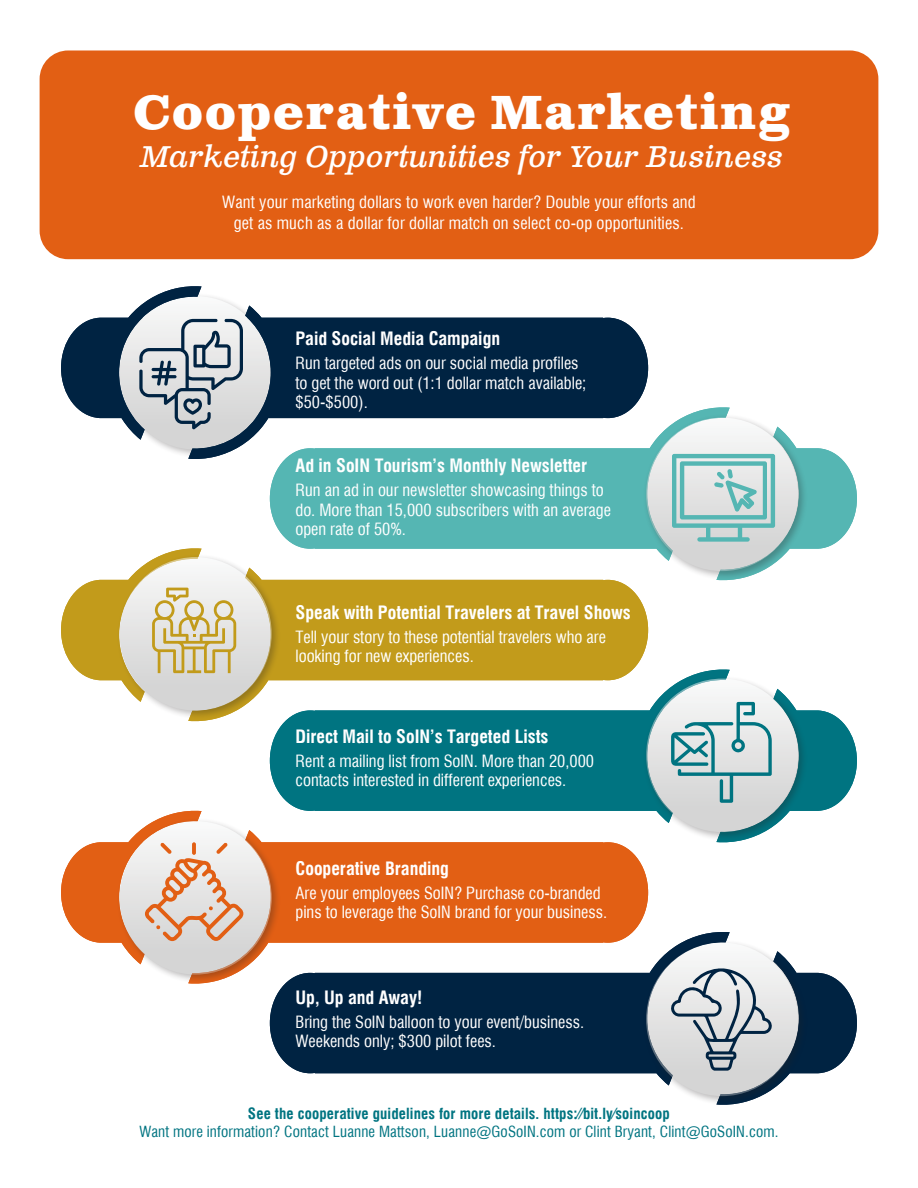
<style>
.page{position:relative;width:918px;height:1188px;background:#fff}
.page>*{position:absolute;margin:0;border:0;box-sizing:border-box;transform-origin:0 0}
.t1{font:700 48px "Clarendon Text Pro";letter-spacing:.03em;color:#fff}
.t2{font:italic 30px "Clarendon Text Pro";color:#fff}
.t3{font:18px "Corporate Condensed Bold SWFTE";color:#fff}
.t4{font:16.5px/19.5px "Corporate Condensed Regular SWFTE";color:#fff}
.t5{font:15px "Corporate Condensed Regular SWFTE";letter-spacing:.01em;color:#007481}
.t6{font:15px "Corporate Condensed Bold SWFTE";letter-spacing:.01em;color:#007481}
</style>
<div class="page">
<div style="left:116px;top:293px;width:165px;height:166px;background:#231f20;opacity:.6"></div>
<div style="left:40px;top:50px;width:838px;height:209px;background:#e25f14;border-radius:28px"></div>
<div style="left:270px;top:407px;width:460px;height:142px;background:#55b6b3"></div>
<div style="left:188px;top:579px;width:460px;height:143px;background:#c29b1b"></div>
<svg style="left:270px;top:669px;width:460px;height:142px;fill:#007481"></svg>
<div style="left:281px;top:842px;width:367px;height:90px;background:#e25f14"></div>
<svg style="left:270px;top:932px;width:460px;height:142px;fill:#002342"></svg>
<div style="left:116px;top:554px;width:165px;height:166px;background:#231f20;opacity:.6"></div>
<div style="left:643px;top:675px;width:165px;height:167px;background:#231f20;opacity:.6"></div>
<svg style="left:61px;top:548px;width:211px;height:163px"></svg>
<div style="left:643px;top:414px;width:165px;height:167px;background:#231f20;opacity:.6"></div>
<svg style="left:646px;top:679px;width:211px;height:164px"></svg>
<svg style="left:646px;top:418px;width:211px;height:163px"></svg>
<div style="left:116px;top:818px;width:165px;height:166px;background:#231f20;opacity:.6"></div>
<div style="left:643px;top:939px;width:165px;height:167px;background:#231f20;opacity:.6"></div>
<svg style="left:61px;top:810px;width:211px;height:165px"></svg>
<svg style="left:646px;top:943px;width:211px;height:162px"></svg>
<svg style="left:61px;top:286px;width:211px;height:164px"></svg>
<svg style="left:188px;top:305px;width:460px;height:154px;fill:#002342"></svg>
<p class="t1" style="left:133px;top:83px;width:659px">Cooperative Marketing</p>
<p class="t2" style="left:140px;top:138px;width:644px">Marketing Opportunities for Your Business</p>
<p class="t4" style="left:222px;top:192px;width:475px;line-height:21px;text-align:center">Want your marketing dollars to work even harder? Double your efforts and get as much as a dollar for dollar match on select co-op opportunities.</p>
<p class="t3" style="left:296px;top:328px;width:206px">Paid Social Media Campaign</p>
<p class="t4" style="left:296px;top:353px;width:292px">Run targeted ads on our social media profiles to get the word out (1:1 dollar match available; $50-$500).</p>
<p class="t3" style="left:296px;top:455px;width:293px">Ad in SoIN Tourism’s Monthly Newsletter</p>
<p class="t4" style="left:296px;top:480px;width:317px">Run an ad in our newsletter showcasing things to do. More than 15,000 subscribers with an average open rate of 50%.</p>
<p class="t3" style="left:296px;top:602px;width:337px">Speak with Potential Travelers at Travel Shows</p>
<p class="t4" style="left:296px;top:627px;width:312px">Tell your story to these potential travelers who are looking for new experiences.</p>
<p class="t3" style="left:296px;top:726px;width:254px">Direct Mail to SoIN’s Targeted Lists</p>
<p class="t4" style="left:296px;top:751px;width:300px">Rent a mailing list from SoIN. More than 20,000 contacts interested in different experiences.</p>
<p class="t3" style="left:296px;top:858px;width:155px">Cooperative Branding</p>
<p class="t4" style="left:296px;top:883px;width:313px">Are your employees SoIN? Purchase co-branded pins to leverage the SoIN brand for your business.</p>
<p class="t3" style="left:296px;top:987px;width:128px">Up, Up and Away!</p>
<p class="t4" style="left:296px;top:1012px;width:290px">Bring the SoIN balloon to your event/business.<br>Weekends only; $300 pilot fees.</p>
<p class="t6" style="left:248px;top:1105px;width:423px">See the cooperative guidelines for more details. https://bit.ly/soincoop</p>
<p class="t5" style="left:139px;top:1123px;width:641px">Want more information? Contact Luanne Mattson, Luanne@GoSoIN.com or Clint Bryant, Clint@GoSoIN.com.</p>
</div>
